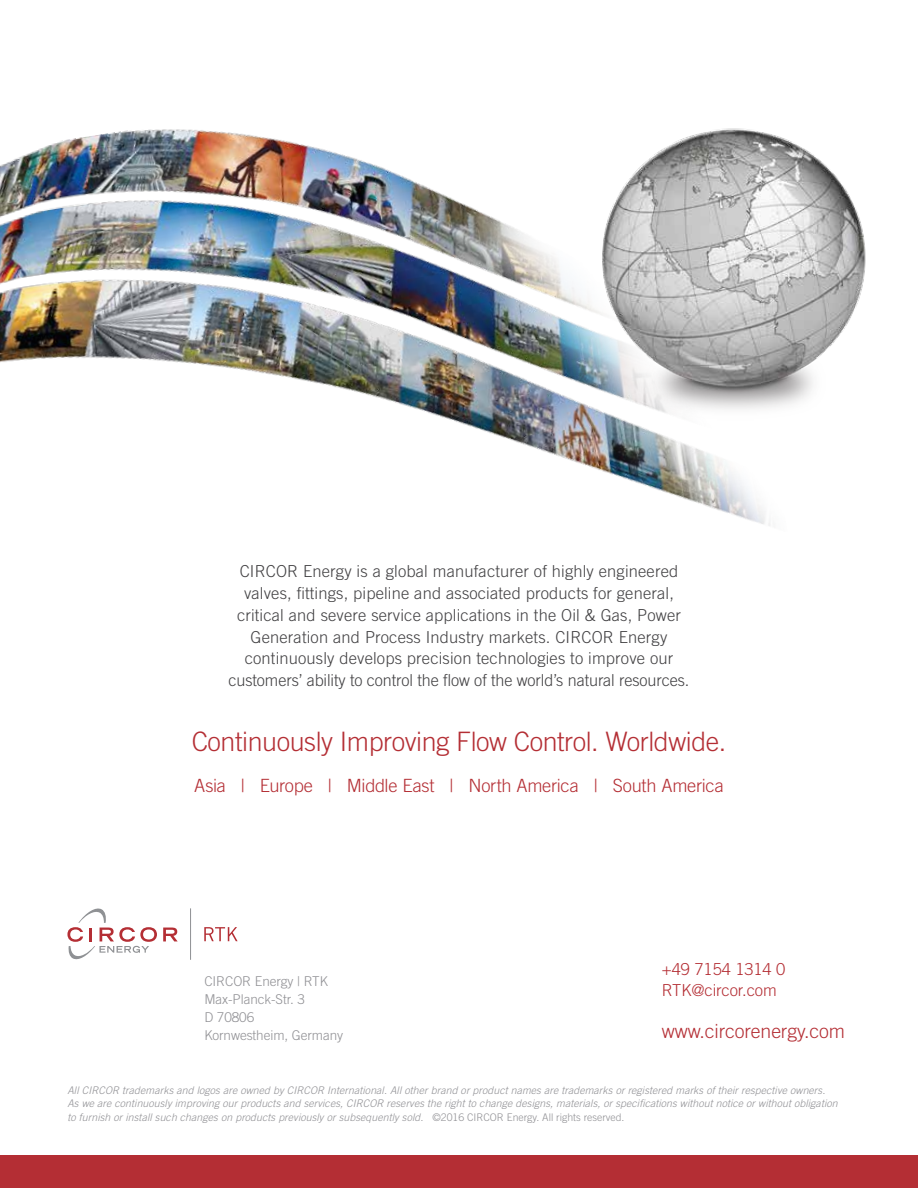
<style>
.page{position:relative;width:918px;height:1188px;background:#fff}
.page>*{position:absolute;margin:0;border:0;box-sizing:border-box;transform-origin:0 0}
.t1{font:300 26.85px "Trade Gothic LT Std";letter-spacing:-.015em;color:#b42e34}
.t2{font:300 19.5px "Trade Gothic LT Std";letter-spacing:-.005em;color:#b42e34}
.t3{font:300 18.3px "Trade Gothic LT Std";letter-spacing:-.015em;color:#b42e34}
.t4{font:300 16.5px/21.8px "Trade Gothic LT Std";letter-spacing:.01em;color:#414042;text-align:center}
.t5{font:300 16.5px/21px "Trade Gothic LT Std";letter-spacing:-.005em;color:#b42e34}
.t6{font:300 13.5px/18px "Trade Gothic LT Std";letter-spacing:-.005em;color:#919195}
.t7{font:italic 300 10.5px/13.5px "Trade Gothic LT Std";letter-spacing:.01em;color:#919195}
.s1{font-style:normal}
</style>
<div class="page">
<img style="left:0;top:129px;width:770px;height:397px">
<img style="left:588px;top:128px;width:278px;height:331px">
<svg style="left:163px;top:928px;width:15px;height:13px"></svg>
<svg style="left:67px;top:908px;width:90px;height:52px"></svg>
<hr style="left:190px;top:908px;width:1px;height:52px;background:#8f9194">
<svg style="left:204px;top:927px;width:34px;height:14px"></svg>
<div style="left:0;top:1156px;width:918px;height:32px;background:#b42e34"></div>
<p class="t4" style="left:229px;top:561px;width:462px">CIRCOR Energy is a global manufacturer of highly engineered valves, fittings, pipeline and associated products for general, critical and severe service applications in the Oil &amp; Gas, Power Generation and Process Industry markets. CIRCOR Energy continuously develops precision technologies to improve our customers’ ability to control the flow of the world’s natural resources.</p>
<h1 class="t1" style="left:192px;top:726px;width:536px">Continuously Improving Flow Control. Worldwide.</h1>
<h3 class="t3" style="left:194px;top:775px;width:531px">Asia | Europe | Middle East | North America | South America</h3>
<p class="t6" style="left:204px;top:972px;width:140px">CIRCOR Energy | RTK<br>Max-Planck-Str. 3<br>D 70806<br>Kornwestheim, Germany</p>
<h3 class="t5" style="left:662px;top:958px;width:125px">+49 7154 1314 0<br>RTK@circor.com</h3>
<h2 class="t2" style="left:662px;top:1020px;width:185px">www.circorenergy.com</h2>
<p class="t7" style="left:67px;top:1084px;width:772px">All CIRCOR trademarks and logos are owned by CIRCOR International. All other brand or product names are trademarks or registered marks of their respective owners.<br>As we are continuously improving our products and services, CIRCOR reserves the right to change designs, materials, or specifications without notice or without obligation to furnish or install such changes on products previously or subsequently sold. <span class="s1">©2016 CIRCOR Energy. All rights reserved.</span></p>
</div>
